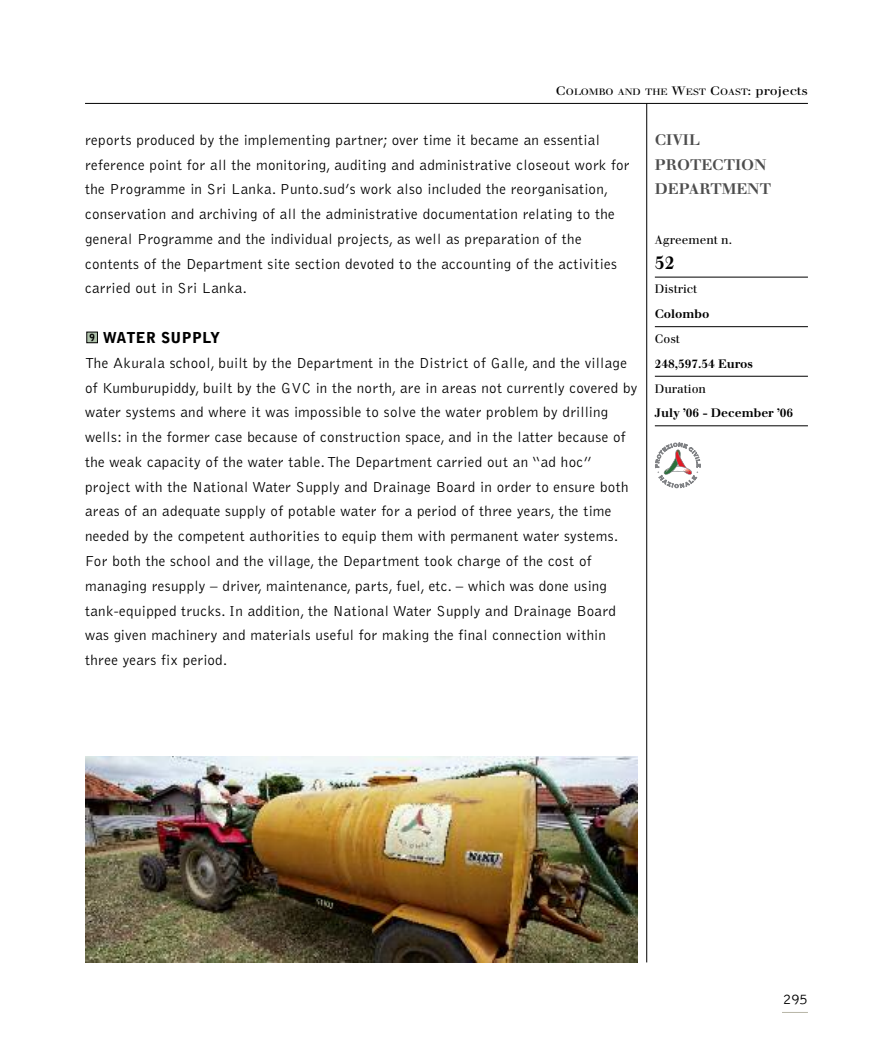
<style>
.page{position:relative;width:893px;height:1063px;background:#fff}
.page>*{position:absolute;margin:0;border:0;box-sizing:border-box;transform-origin:0 0}
.t1{font:700 18px "Walbaum";color:#000}
.t2{font:300 15px/24.8px "Bell Gothic";letter-spacing:.02em;color:#000}
.t3{font:700 15px/24.8px "Walbaum";color:#4d4d4d}
.t4{font:900 15px "Bell Gothic";letter-spacing:.02em;color:#000}
.t5{font:700 12px "Walbaum";color:#000}
.t6{font:12px "Walbaum";color:#000}
.t7{font:900 9.75px "Bell Gothic";color:#000}
.t8{font:9px "Walbaum";color:#000;scale:1.15 1}
.s1{font-size:12px}
</style>
<div class="page">
<div style="left:87px;top:332px;width:10px;height:11px;background:#b0c3ac"></div>
<div style="left:87px;top:332px;width:11px;height:11px;border:1px solid #000"></div>
<hr style="left:85px;top:103px;width:723px;height:1px;background:#000">
<hr style="left:646px;top:103px;width:1px;height:859px;background:#000">
<hr style="left:655px;top:277px;width:153px;height:1px;background:#000">
<hr style="left:655px;top:326px;width:153px;height:1px;background:#000">
<hr style="left:655px;top:376px;width:153px;height:1px;background:#000">
<hr style="left:655px;top:426px;width:153px;height:1px;background:#000">
<svg style="left:655px;top:442px;width:45px;height:46px"></svg>
<svg style="left:782px;top:1012px;width:26px;height:1px"></svg>
<img style="left:85px;top:756px;width:553px;height:206px">
<p class="t8" style="left:556px;top:88px;width:221px"><span class="s1">C</span>OLOMBO AND THE <span class="s1">W</span>EST <span class="s1">C</span>OAST<span class="s1">: projects</span></p>
<p class="t2" style="left:85px;top:128px;width:546px">reports produced by the implementing partner; over time it became an essential reference point for all the monitoring, auditing and administrative closeout work for the Programme in Sri Lanka. Punto.sud’s work also included the reorganisation, conservation and archiving of all the administrative documentation relating to the general Programme and the individual projects, as well as preparation of the contents of the Department site section devoted to the accounting of the activities carried out in Sri Lanka.</p>
<p class="t4" style="left:103px;top:332px;width:119px">WATER SUPPLY</p>
<p class="t2" style="left:85px;top:351px;width:554px">The Akurala school, built by the Department in the District of Galle, and the village of Kumburupiddy, built by the GVC in the north, are in areas not currently covered by water systems and where it was impossible to solve the water problem by drilling wells: in the former case because of construction space, and in the latter because of the weak capacity of the water table.The Department carried out an “ad hoc” project with the National Water Supply and Drainage Board in order to ensure both areas of an adequate supply of potable water for a period of three years, the time needed by the competent authorities to equip them with permanent water systems.<br>For both the school and the village, the Department took charge of the cost of managing resupply – driver, maintenance, parts, fuel, etc. – which was done using tank-equipped trucks. In addition, the National Water Supply and Drainage Board was given machinery and materials useful for making the final connection within three years fix period.</p>
<p class="t7" style="left:89px;top:334px;width:7px">9</p>
<p class="t3" style="left:655px;top:129px;width:118px">CIVIL<br>PROTECTION<br>DEPARTMENT</p>
<p class="t6" style="left:655px;top:235px;width:79px">Agreement n.</p>
<p class="t1" style="left:655px;top:256px;width:22px">52</p>
<p class="t6" style="left:655px;top:285px;width:44px">District</p>
<p class="t5" style="left:655px;top:310px;width:56px">Colombo</p>
<p class="t6" style="left:655px;top:334px;width:27px">Cost</p>
<p class="t5" style="left:655px;top:359px;width:100px">248,597.54 Euros</p>
<p class="t6" style="left:655px;top:384px;width:53px">Duration</p>
<p class="t5" style="left:655px;top:409px;width:140px">July ’06 - December ’06</p>
<p class="t2" style="left:783px;top:987px;width:26px">295</p>
</div>
